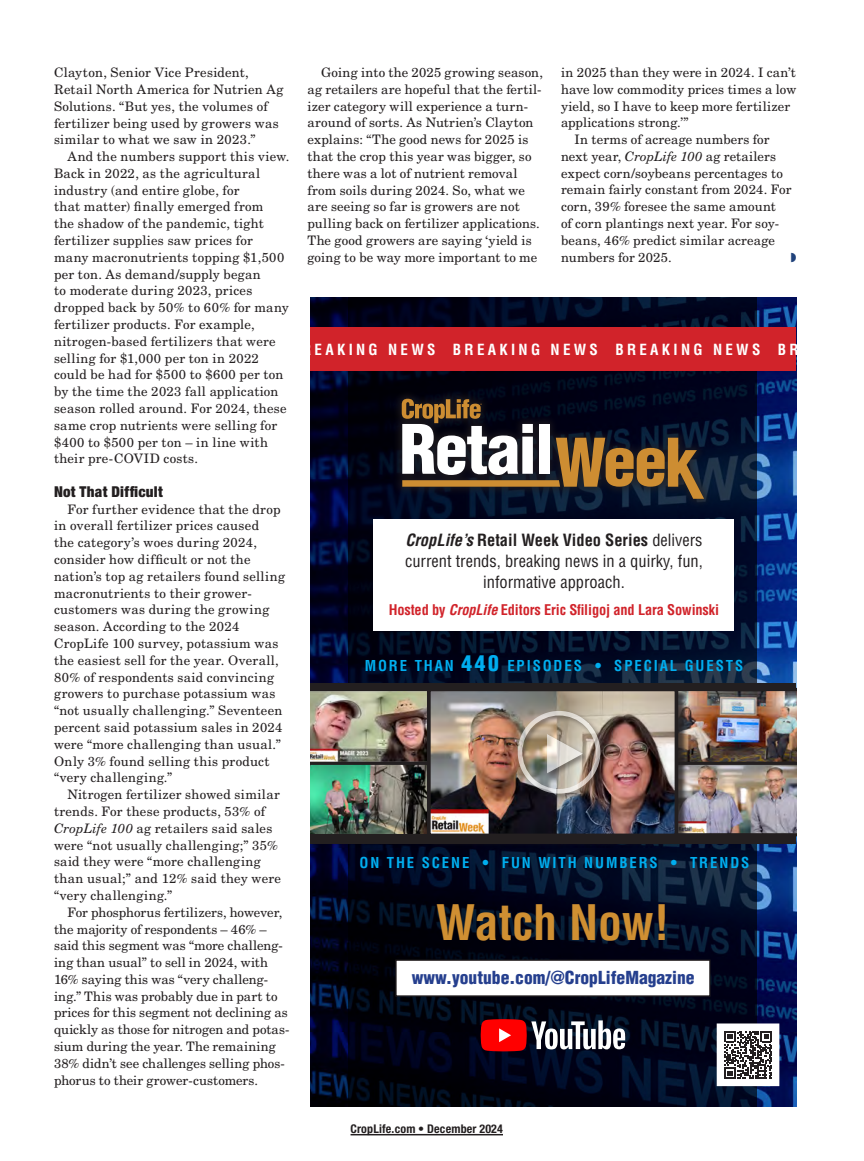
<style>
.page{position:relative;width:864px;height:1161px;background:#fff}
.page>*{position:absolute;margin:0;border:0;box-sizing:border-box;transform-origin:0 0}
.t1{font:700 condensed 47.7px "Helvetica LT Std";color:#cf8f32}
.t2{font:900 condensed 17.55px "Helvetica LT Std";color:#253f8e}
.t3{font:condensed 16.5px/20.5px "Helvetica LT Std";color:#231f20;text-align:center}
.t4{font:700 condensed 15px "Helvetica LT Std";letter-spacing:.22em;color:#fff}
.subhead{font:900 condensed 15px "Helvetica Neue LT Std";letter-spacing:.02em;color:#231f20}
.t5{font:700 condensed 14.7px "Helvetica LT Std";letter-spacing:.13em;color:#00aeef}
.t6{font:700 condensed 14.4px "Helvetica LT Std";letter-spacing:-.01em;color:#d1232a}
.bodycopy{font:13.05px/16.8px "New Century Schlbk LT Std";letter-spacing:.015em;color:#231f20}
.t7{font:700 condensed 12px "Helvetica Neue LT Std";letter-spacing:.015em;color:#231f20}
.s1{font-style:italic}
.s2{font-weight:700;font-style:italic}
.s3{font-weight:700}
.s4{font-weight:900;font-size:21.3px}
</style>
<div class="page">
<img style="left:310px;top:297px;width:486px;height:810px">
<svg style="left:349px;top:297px;width:408px;height:810px;background:#030a1f"></svg>
<div style="left:374px;top:519px;width:360px;height:112px;background:#fff"></div>
<div style="left:396px;top:960px;width:314px;height:36px;background:#fff"></div>
<div style="left:395px;top:960px;width:316px;height:37px;border:1px solid #231f20"></div>
<div style="left:393px;top:390px;width:320px;height:118px;background:#231f20;opacity:.75"></div>
<svg style="left:402px;top:399px;width:302px;height:100px;background:#574d46"></svg>
<svg style="left:481px;top:1019px;width:144px;height:32px"></svg>
<div style="left:310px;top:683px;width:486px;height:160px;background:#231f20"></div>
<img style="left:310px;top:691px;width:117px;height:143px">
<img style="left:688px;top:691px;width:108px;height:143px">
<div style="left:429px;top:689px;width:259px;height:158px;background:#231f20;opacity:.75"></div>
<img style="left:432px;top:693px;width:241px;height:139px">
<div style="left:427px;top:688px;width:251px;height:149px;border:4px solid #231f20"></div>
<div style="left:310px;top:328px;width:486px;height:43px;background:#d1232a"></div>
<div style="left:717px;top:1024px;width:62px;height:61px;background:#fff"></div>
<svg style="left:724px;top:1031px;width:48px;height:48px"></svg>
<div style="left:516px;top:709px;width:92px;height:92px;background:#231f20;opacity:.75"></div>
<img style="left:517px;top:710px;width:84px;height:84px">
<hr style="left:351px;top:1134px;width:152px;height:1px;background:#231f20">
<p class="bodycopy" style="left:308px;top:64px;width:237px;text-indent:13px">Going into the 2025 growing season, ag retailers are hopeful that the fertil&shy;izer category will experience a turn&shy;around of sorts. As Nutrien’s Clayton explains: “The good news for 2025 is that the crop this year was bigger, so there was a lot of nutrient removal from soils during 2024. So, what we are seeing so far is growers are not pulling back on fertilizer applications.<br>The good growers are saying ‘yield is going to be way more important to me</p>
<p class="bodycopy" style="left:561px;top:64px;width:237px">in 2025 than they were in 2024. I can’t have low commodity prices times a low yield, so I have to keep more fertilizer applications strong.’”</p>
<p class="bodycopy" style="left:54px;top:64px;width:231px">Clayton, Senior Vice President, Retail North America for Nutrien Ag Solutions. “But yes, the volumes of fertilizer being used by growers was similar to what we saw in 2023.”</p>
<p class="bodycopy" style="left:54px;top:148px;width:237px;text-indent:13px">And the numbers support this view.<br>Back in 2022, as the agricultural industry (and entire globe, for<br>that matter) finally emerged from<br>the shadow of the pandemic, tight fertilizer supplies saw prices for many macronutrients topping $1,500 per ton. As demand/supply began<br>to moderate during 2023, prices dropped back by 50% to 60% for many fertilizer products. For example, nitrogen-based fertilizers that were selling for $1,000 per ton in 2022 could be had for $500 to $600 per ton by the time the 2023 fall application season rolled around. For 2024, these same crop nutrients were selling for $400 to $500 per ton – in line with their pre-COVID costs.</p>
<p class="subhead" style="left:54px;top:482px;width:110px">Not That Difficult</p>
<p class="bodycopy" style="left:54px;top:501px;width:233px;text-indent:13px">For further evidence that the drop in overall fertilizer prices caused<br>the category’s woes during 2024, consider how difficult or not the nation’s top ag retailers found selling macronutrients to their grower&shy;customers was during the growing season. According to the 2024<br>CropLife 100 survey, potassium was the easiest sell for the year. Overall, 80% of respondents said convincing growers to purchase potassium was “not usually challenging.” Seventeen percent said potassium sales in 2024 were “more challenging than usual.” Only 3% found selling this product “very challenging.”</p>
<p class="bodycopy" style="left:54px;top:786px;width:228px;text-indent:13px">Nitrogen fertilizer showed similar trends. For these products, 53% of <span class="s1">CropLife 100</span> ag retailers said sales were “not usually challenging;” 35% said they were “more challenging than usual;” and 12% said they were “very challenging.”</p>
<p class="bodycopy" style="left:54px;top:904px;width:237px;text-indent:13px">For phosphorus fertilizers, however, the majority of respondents – 46% – said this segment was “more challeng&shy;ing than usual” to sell in 2024, with 16% saying this was “very challeng&shy;ing.” This was probably due in part to prices for this segment not declining as quickly as those for nitrogen and potas&shy;sium during the year. The remaining 38% didn’t see challenges selling phos&shy;phorus to their grower-customers.</p>
<p class="bodycopy" style="left:561px;top:131px;width:232px;text-indent:14px">In terms of acreage numbers for next year, <span class="s1">CropLife 100</span> ag retailers expect corn/soybeans percentages to remain fairly constant from 2024. For corn, 39% foresee the same amount<br>of corn plantings next year. For soy&shy;beans, 46% predict similar acreage numbers for 2025.</p>
<p class="t4" style="left:291px;top:340px;width:576px">BREAKING NEWS BREAKING NEWS BREAKING NEWS BREAKING</p>
<p class="t3" style="left:405px;top:530px;width:299px"><span class="s2">CropLife’s</span> <span class="s3">Retail Week Video Series</span> delivers current trends, breaking news in a quirky, fun, informative approach.</p>
<p class="t6" style="left:389px;top:601px;width:332px">Hosted by <span class="s1">CropLife</span> Editors Eric Sfiligoj and Lara Sowinski</p>
<p class="t5" style="left:365px;top:657px;width:380px">MORE THAN <span class="s4">440</span> EPISODES • SPECIAL GUESTS</p>
<p class="t5" style="left:359px;top:854px;width:391px">ON THE SCENE • FUN WITH NUMBERS • TRENDS</p>
<p class="t1" style="left:436px;top:893px;width:235px">Watch Now!</p>
<p class="t2" style="left:412px;top:967px;width:284px">www.youtube.com/@CropLifeMagazine</p>
<p class="t7" style="left:351px;top:1121px;width:154px">CropLife.com • December 2024</p>
</div>
